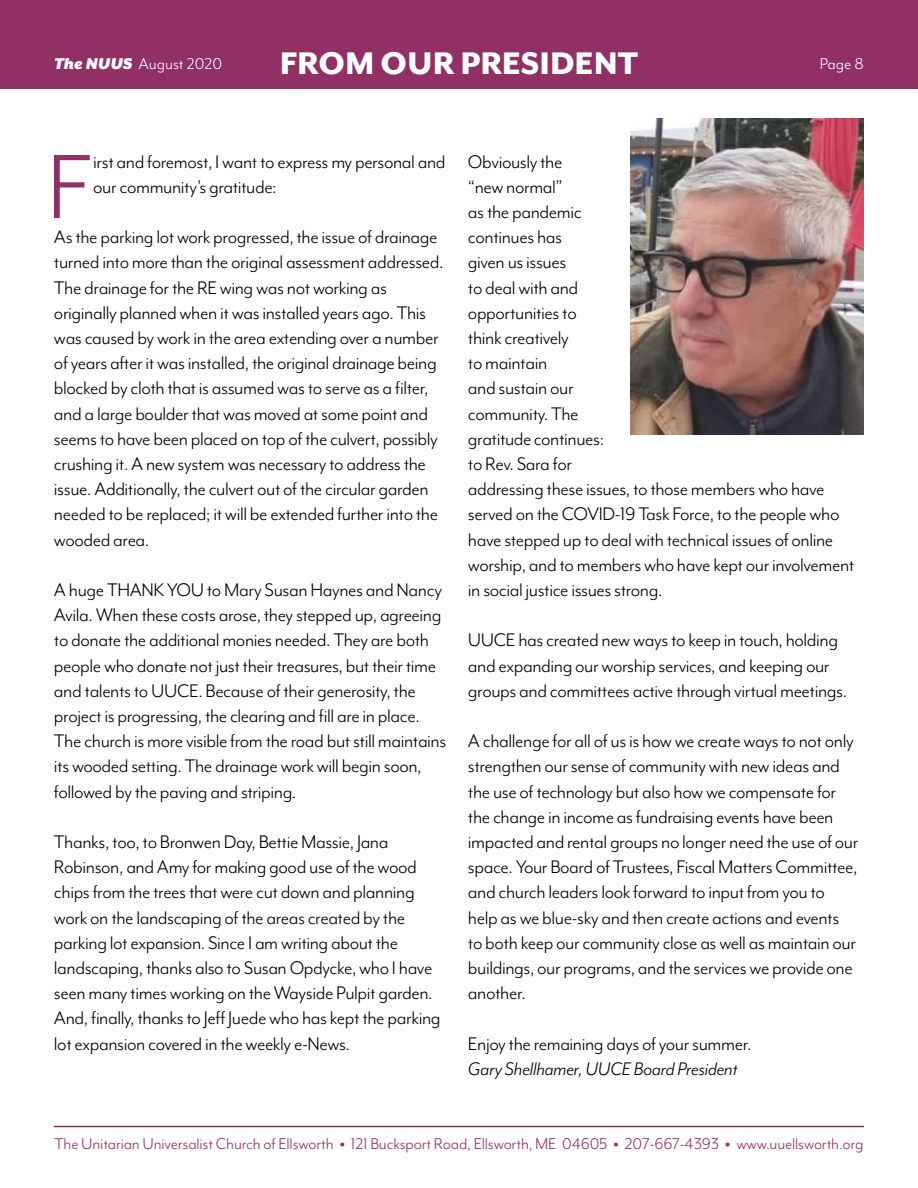
<style>
.page{position:relative;width:918px;height:1188px;background:#fff}
.page>*{position:absolute;margin:0;border:0;box-sizing:border-box;transform-origin:0 0}
.t1{font:105px "Mr Eaves Mod OT";color:#903065}
.t2{font:800 36px "Mr Eaves Mod OT";color:#fff}
.t3{font:21px/25.2px "Mr Eaves Mod OT";letter-spacing:-.02em;color:#000}
.t4{font:italic 21px "Mr Eaves Mod OT";letter-spacing:-.01em;color:#000}
.t5{font:18px "Mr Eaves Mod OT";letter-spacing:-.01em;color:#903065}
.t6{font:18px "Mr Eaves Mod OT";color:#fff}
.s1{font-family:"Mr Eaves XL San OT";font-weight:900;font-style:italic}
.s2{font-weight:800}
</style>
<div class="page">
<div style="left:0;top:0;width:918px;height:88px;background:#903065"></div>
<hr style="left:54px;top:1126px;width:810px;height:1px;background:#903065">
<img style="left:630px;top:118px;width:234px;height:316px">
<h2 class="t2" style="left:280px;top:44px;width:360px">FROM OUR PRESIDENT</h2>
<p class="t6" style="left:54px;top:54px;width:170px"><span class="s1">The NUUS</span> August 2020</p>
<p class="t6" style="left:820px;top:54px;width:46px">Page 8</p>
<h1 class="t1" style="left:47px;top:130px;width:46px">F</h1>
<p class="t3" style="left:93px;top:149px;width:354px">irst and foremost, I want to express my personal and our community’s gratitude:</p>
<p class="t3" style="left:54px;top:225px;width:391px">As the parking lot work progressed, the issue of drainage turned into more than the original assessment addressed.<br>The drainage for the RE wing was not working as originally planned when it was installed years ago. This was caused by work in the area extending over a number of years after it was installed, the original drainage being blocked by cloth that is assumed was to serve as a filter, and a large boulder that was moved at some point and seems to have been placed on top of the culvert, possibly crushing it. A new system was necessary to address the issue. Additionally, the culvert out of the circular garden needed to be replaced; it will be extended further into the wooded area.</p>
<p class="t3" style="left:54px;top:577px;width:394px">A huge THANK YOU to Mary Susan Haynes and Nancy Avila. When these costs arose, they stepped up, agreeing to donate the additional monies needed. They are both people who donate not just their treasures, but their time and talents to UUCE. Because of their generosity, the project is progressing, the clearing and fill are in place.<br>The church is more visible from the road but still maintains its wooded setting. The drainage work will begin soon, followed by the paving and striping.</p>
<p class="t3" style="left:54px;top:829px;width:388px">Thanks, too, to Bronwen Day, Bettie Massie, Jana Robinson, and Amy for making good use of the wood chips from the trees that were cut down and planning work on the landscaping of the areas created by the parking lot expansion. Since I am writing about the landscaping, thanks also to Susan Opdycke, who I have seen many times working on the Wayside Pulpit garden.<br>And, finally, thanks to Jeff Juede who has kept the parking lot expansion covered in the weekly e-News.</p>
<p class="t3" style="left:468px;top:149px;width:388px">Obviously the<br>“new normal”<br>as the pandemic<br>continues has<br>given us issues<br>to deal with and<br>opportunities to<br>think creatively<br>to maintain<br>and sustain our<br>community. The<br>gratitude continues:<br>to Rev. Sara for<br>addressing these issues, to those members who have served on the COVID-19 Task Force, to the people who have stepped up to deal with technical issues of online worship, and to members who have kept our involvement in social justice issues strong.</p>
<p class="t3" style="left:468px;top:628px;width:381px">UUCE has created new ways to keep in touch, holding and expanding our worship services, and keeping our groups and committees active through virtual meetings.</p>
<p class="t3" style="left:468px;top:729px;width:392px">A challenge for all of us is how we create ways to not only strengthen our sense of community with new ideas and the use of technology but also how we compensate for the change in income as fundraising events have been impacted and rental groups no longer need the use of our space. Your Board of Trustees, Fiscal Matters Committee, and church leaders look forward to input from you to help as we blue-sky and then create actions and events to both keep our community close as well as maintain our buildings, our programs, and the services we provide one another.</p>
<p class="t3" style="left:468px;top:1031px;width:285px">Enjoy the remaining days of your summer.</p>
<p class="t4" style="left:468px;top:1057px;width:271px">Gary Shellhamer, UUCE Board President</p>
<p class="t5" style="left:55px;top:1134px;width:810px">The Unitarian Universalist Church of Ellsworth <span class="s2">•</span> 121 Bucksport Road, Ellsworth, ME 04605 <span class="s2">•</span> 207-667-4393 <span class="s2">•</span> www.uuellsworth.org</p>
</div>
